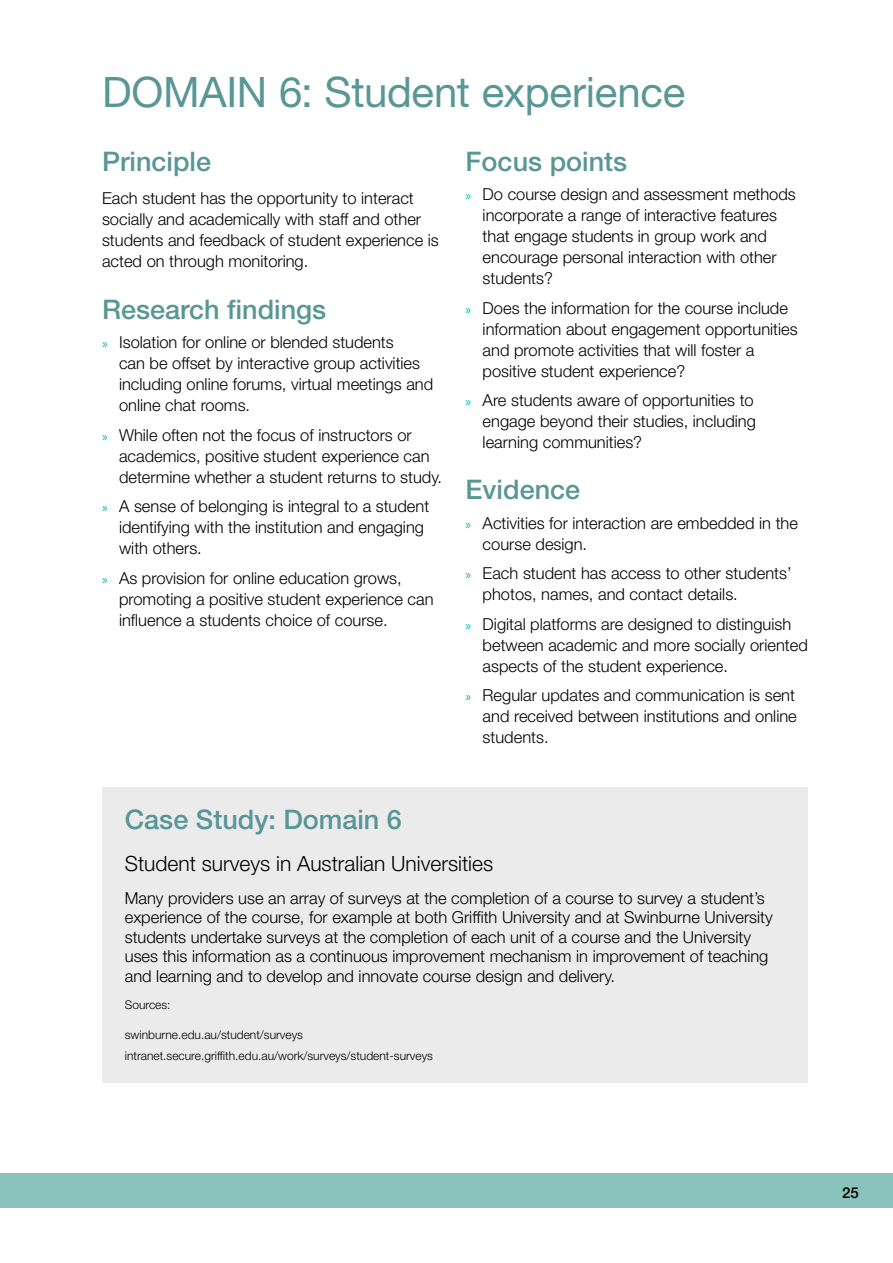
<style>
.page{position:relative;width:893px;height:1263px;background:#fff}
.page>*{position:absolute;margin:0;border:0;box-sizing:border-box;transform-origin:0 0}
.t1{font:42px "Helvetica Neue LT Std";letter-spacing:-.005em;color:#599696}
.Figure_head{font:500 27px "Helvetica Neue LT Std";color:#599696}
.Case_Study_Heading_1{font:300 21px "Helvetica Neue LT Std";color:#000}
.Body_text{font:300 16.5px/21px "Helvetica Neue LT Std";color:#000}
.t2{font:500 15px "Helvetica Neue LT Std";color:#000}
.Bullets{font:300 12px "Helvetica Neue LT Std";color:#000}
.Figure_Table_notes{font:300 12px "Helvetica Neue LT Std";color:#000}
.s1{font-family:"Myriad Pro";font-weight:400;font-size:13.5px;color:#00b1b0}
</style>
<div class="page">
<div style="left:0;top:1174px;width:89px;height:34px;background:#8ac2bd"></div>
<div style="left:714px;top:1174px;width:90px;height:34px;background:#8ac2bd"></div>
<div style="left:804px;top:1174px;width:89px;height:34px;background:#8ac2bd"></div>
<div style="left:89px;top:1174px;width:706px;height:34px;background:#8ac2bd"></div>
<div style="left:102px;top:787px;width:706px;height:295px;background:#ebebec"></div>
<h1 class="t1" style="left:102px;top:67px;width:585px">DOMAIN 6: Student experience</h1>
<h2 class="Figure_head" style="left:102px;top:145px;width:111px">Principle</h2>
<p class="Body_text" style="left:102px;top:188px;width:338px">Each student has the opportunity to interact socially and academically with staff and other students and feedback of student experience is acted on through monitoring.</p>
<h2 class="Figure_head" style="left:102px;top:293px;width:226px">Research findings</h2>
<p class="Body_text" style="left:119px;top:331px;width:316px;text-indent:-17px"><span class="s1">»</span> Isolation for online or blended students<br>can be offset by interactive group activities including online forums, virtual meetings and online chat rooms.</p>
<p class="Body_text" style="left:119px;top:424px;width:325px;text-indent:-17px"><span class="s1">»</span> While often not the focus of instructors or academics, positive student experience can determine whether a student returns to study.</p>
<p class="Body_text" style="left:119px;top:495px;width:312px;text-indent:-17px"><span class="s1">»</span> A sense of belonging is integral to a student identifying with the institution and engaging with others.</p>
<p class="Body_text" style="left:119px;top:567px;width:316px;text-indent:-17px"><span class="s1">»</span> As provision for online education grows, promoting a positive student experience can influence a students choice of course.</p>
<h2 class="Figure_head" style="left:466px;top:145px;width:163px">Focus points</h2>
<p class="Body_text" style="left:483px;top:183px;width:315px;text-indent:-17px"><span class="s1">»</span> Do course design and assessment methods incorporate a range of interactive features that engage students in group work and encourage personal interaction with other students?</p>
<p class="Body_text" style="left:483px;top:297px;width:317px;text-indent:-17px"><span class="s1">»</span> Does the information for the course include information about engagement opportunities and promote activities that will foster a positive student experience?</p>
<p class="Body_text" style="left:483px;top:389px;width:275px;text-indent:-17px"><span class="s1">»</span> Are students aware of opportunities to engage beyond their studies, including learning communities?</p>
<h2 class="Figure_head" style="left:466px;top:474px;width:116px">Evidence</h2>
<p class="Body_text" style="left:483px;top:512px;width:317px;text-indent:-17px"><span class="s1">»</span> Activities for interaction are embedded in the course design.</p>
<p class="Body_text" style="left:483px;top:563px;width:310px;text-indent:-17px"><span class="s1">»</span> Each student has access to other students’ photos, names, and contact details.</p>
<p class="Body_text" style="left:483px;top:613px;width:327px;text-indent:-17px"><span class="s1">»</span> Digital platforms are designed to distinguish between academic and more socially oriented aspects of the student experience.</p>
<p class="Body_text" style="left:483px;top:685px;width:316px;text-align:justify;text-indent:-17px"><span class="s1">»</span> Regular updates and communication is sent and received between institutions and online students.</p>
<h2 class="Figure_head" style="left:125px;top:803px;width:279px">Case Study: Domain 6</h2>
<h3 class="Case_Study_Heading_1" style="left:125px;top:851px;width:370px">Student surveys in Australian Universities</h3>
<p class="Body_text" style="left:125px;top:887px;width:649px;line-height:19.5px">Many providers use an array of surveys at the completion of a course to survey a student’s experience of the course, for example at both Griffith University and at Swinburne University students undertake surveys at the completion of each unit of a course and the University uses this information as a continuous improvement mechanism in improvement of teaching and learning and to develop and innovate course design and delivery.</p>
<p class="Figure_Table_notes" style="left:125px;top:998px;width:47px">Sources:</p>
<p class="Bullets" style="left:125px;top:1027px;width:180px">swinburne.edu.au/student/surveys</p>
<p class="Bullets" style="left:125px;top:1048px;width:310px">intranet.secure.griffith.edu.au/work/surveys/student-surveys</p>
<p class="t2" style="left:842px;top:1184px;width:18px">25</p>
</div>
